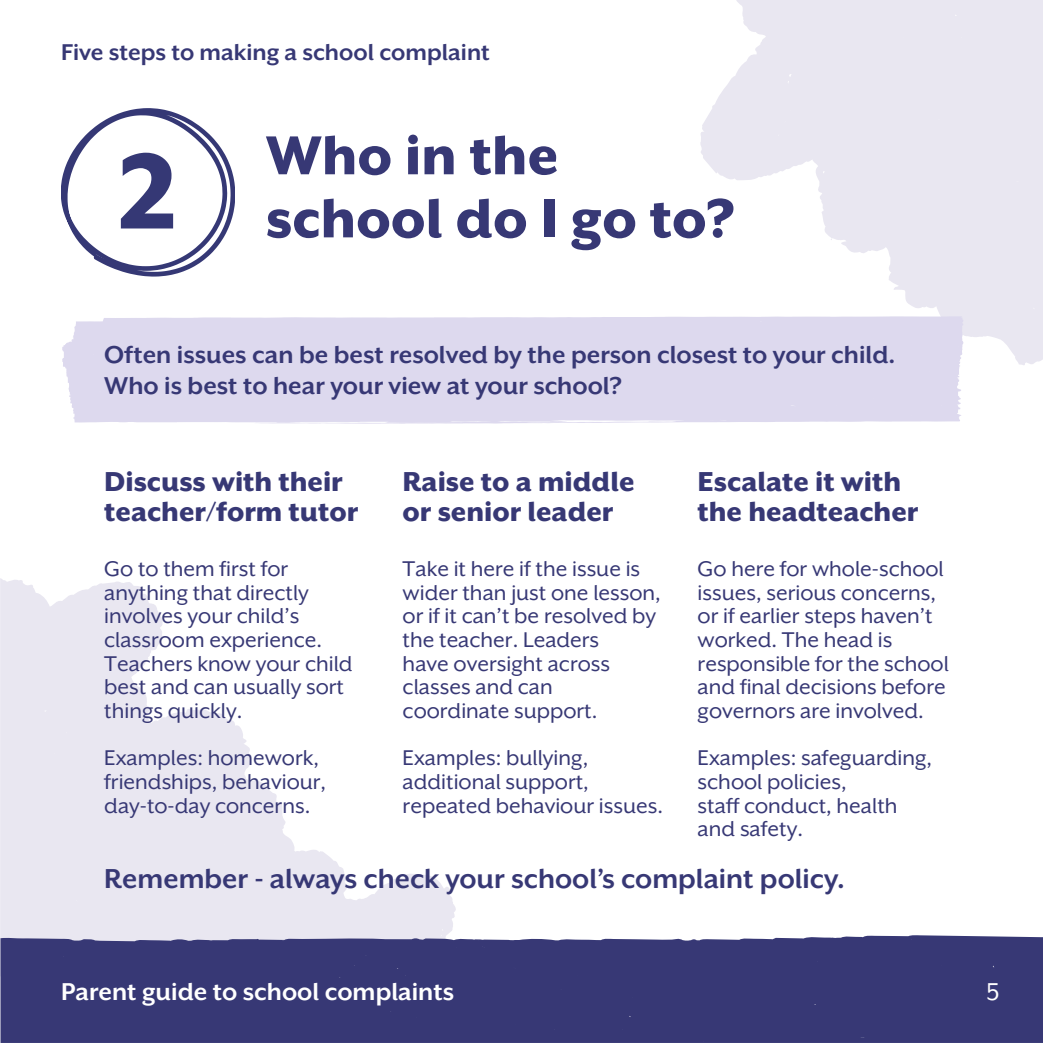
<style>
.page{position:relative;width:1043px;height:1043px;background:#fff}
.page>*{position:absolute;margin:0;border:0;box-sizing:border-box;transform-origin:0 0}
.t1{font:800 122.5px "Mr Eaves XL San OT";color:#353875}
.t2{font:800 63px/63px "Mr Eaves XL San OT";color:#373875}
.t3{font:800 31.5px/30.3px "Mr Eaves XL San OT";color:#373875}
.t4{font:700 31.5px "Mr Eaves XL San OT";color:#373875}
.t5{font:700 28px/30.3px "Mr Eaves XL San OT";color:#373875}
.t6{font:700 28px "Mr Eaves XL San OT";color:#fff}
.t7{font:28px "Mr Eaves XL San OT";color:#fff}
.t8{font:700 26.25px "Mr Eaves XL San OT";color:#373875}
.t9{font:24.5px/23.6px "Mr Eaves XL San OT";color:#373875}
</style>
<div class="page">
<svg style="left:0;top:578px;width:456px;height:398px;fill:#e9e7f1"></svg>
<svg style="left:700px;top:0;width:342px;height:365px;fill:#e9e7f1"></svg>
<div style="left:1px;top:934px;width:1041px;height:108px;background:#373875"></div>
<div style="left:62px;top:316px;width:901px;height:107px;background:#ddd9ee"></div>
<svg style="left:61px;top:108px;width:174px;height:168px"></svg>
<p class="t8" style="left:61px;top:39px;width:430px">Five steps to making a school complaint</p>
<h1 class="t1" style="left:119px;top:130px;width:60px">2</h1>
<h2 class="t2" style="left:266px;top:124px;width:470px">Who in the school do I go to?</h2>
<p class="t5" style="left:104px;top:340px;width:792px">Often issues can be best resolved by the person closest to your child.<br>Who is best to hear your view at your school?</p>
<p class="t3" style="left:104px;top:466px;width:255px">Discuss with their teacher/form tutor</p>
<p class="t9" style="left:104px;top:556px;width:250px">Go to them first for anything that directly involves your child’s classroom experience.<br>Teachers know your child best and can usually sort things quickly.</p>
<p class="t9" style="left:104px;top:745px;width:223px">Examples: homework, friendships, behaviour, day-to-day concerns.</p>
<p class="t3" style="left:402px;top:466px;width:233px">Raise to a middle or senior leader</p>
<p class="t9" style="left:402px;top:556px;width:260px">Take it here if the issue is wider than just one lesson, or if it can’t be resolved by the teacher. Leaders<br>have oversight across classes and can coordinate support.</p>
<p class="t9" style="left:402px;top:745px;width:262px">Examples: bullying, additional support, repeated behaviour issues.</p>
<p class="t3" style="left:697px;top:466px;width:222px">Escalate it with the headteacher</p>
<p class="t9" style="left:697px;top:556px;width:253px">Go here for whole-school issues, serious concerns, or if earlier steps haven’t worked. The head is responsible for the school and final decisions before governors are involved.</p>
<p class="t9" style="left:697px;top:745px;width:236px">Examples: safeguarding, school policies,<br>staff conduct, health and safety.</p>
<p class="t4" style="left:104px;top:862px;width:741px">Remember - always check your school’s complaint policy.</p>
<p class="t6" style="left:61px;top:977px;width:394px">Parent guide to school complaints</p>
<p class="t7" style="left:986px;top:977px;width:14px">5</p>
</div>
